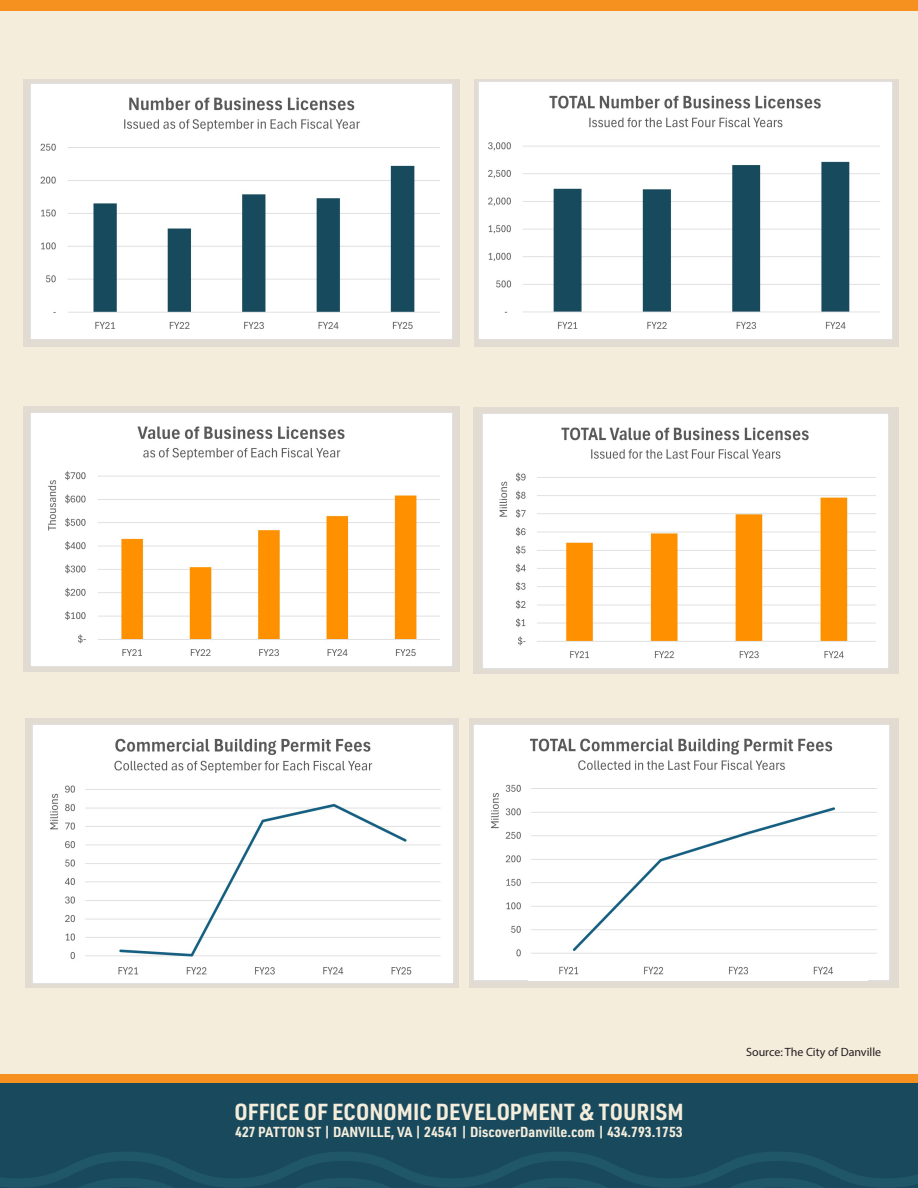
<style>
.page{position:relative;width:918px;height:1188px;background:#f5eddc}
.page>*{position:absolute;margin:0;border:0;box-sizing:border-box;transform-origin:0 0}
.t1{font:700 22.8px "URWDIN Semi Cond";color:#f5eddc}
.t2{font:700 14.25px "URWDIN Semi Cond";color:#f5eddc}
.t3{font:12px "Myriad Pro";color:#231f20}
</style>
<div class="page">
<div style="left:0;top:1079px;width:918px;height:109px;background:#18495c"></div>
<div style="left:0;top:1074px;width:918px;height:9px;background:#f6901e"></div>
<div style="left:0;top:0;width:918px;height:10px;background:#f6901e"></div>
<svg style="left:0;top:1152px;width:918px;height:36px"></svg>
<div style="left:23px;top:406px;width:437px;height:266px;background:#e1dbd2"></div>
<img style="left:31px;top:412px;width:421px;height:254px">
<div style="left:473px;top:407px;width:426px;height:267px;background:#e1dbd2"></div>
<img style="left:482px;top:413px;width:407px;height:255px">
<div style="left:23px;top:79px;width:437px;height:267px;background:#e1dbd2"></div>
<img style="left:31px;top:84px;width:421px;height:256px">
<div style="left:474px;top:79px;width:424px;height:267px;background:#e1dbd2"></div>
<img style="left:479px;top:81px;width:414px;height:259px">
<div style="left:25px;top:719px;width:434px;height:269px;background:#e1dbd2"></div>
<img style="left:32px;top:724px;width:422px;height:259px">
<img style="left:49px;top:962px;width:388px;height:17px">
<div style="left:469px;top:719px;width:429px;height:269px;background:#e1dbd2"></div>
<img style="left:474px;top:724px;width:416px;height:257px">
<div style="left:529px;top:960px;width:339px;height:20px;background:#fff"></div>
<h1 class="t1" style="left:234px;top:1096px;width:451px">OFFICE OF ECONOMIC DEVELOPMENT &amp; TOURISM</h1>
<p class="t2" style="left:235px;top:1122px;width:449px">427 PATTON ST | DANVILLE, VA | 24541 | DiscoverDanville.com | 434.793.1753</p>
<p class="t3" style="left:746px;top:1045px;width:137px">Source: The City of Danville</p>
</div>
